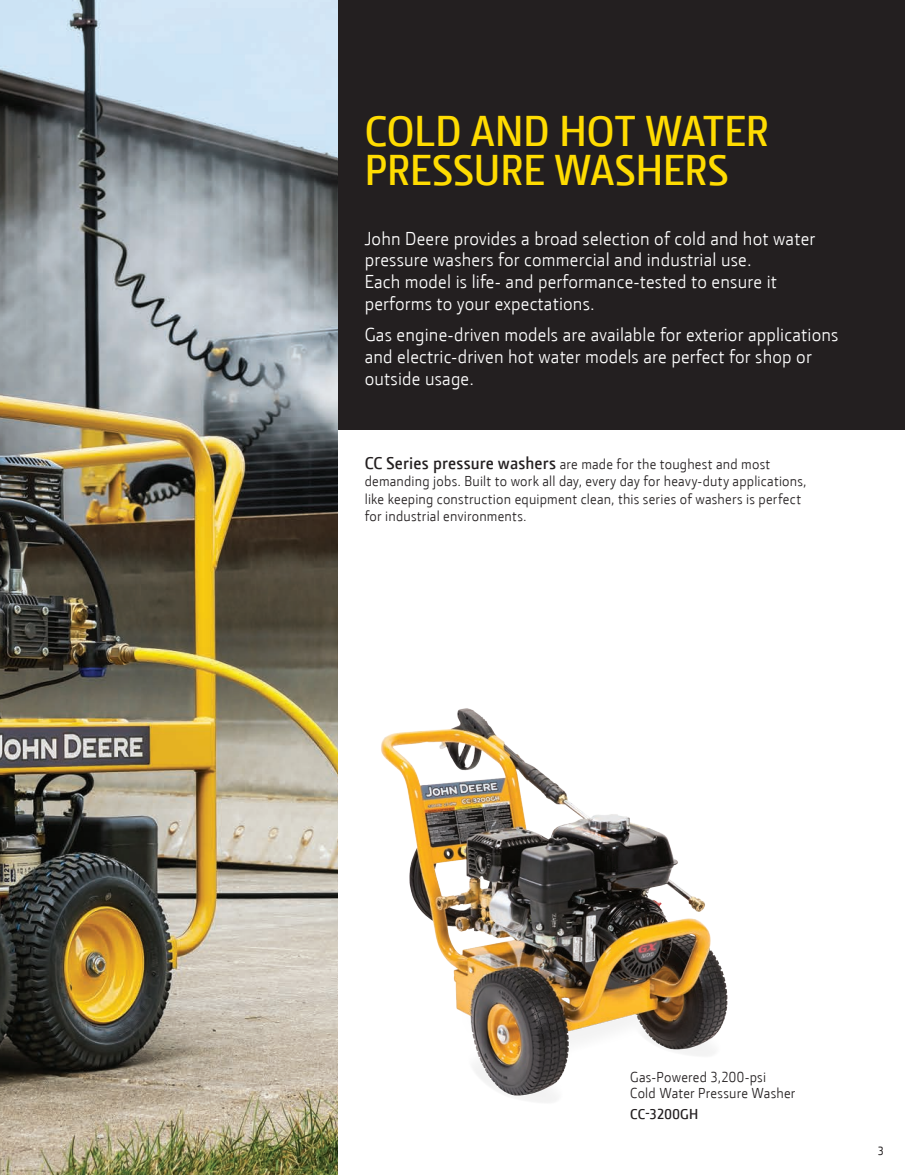
<style>
.page{position:relative;width:905px;height:1175px;background:#fff}
.page>*{position:absolute;margin:0;border:0;box-sizing:border-box;transform-origin:0 0}
.t1{font:600 43.8px/39.5px "JD Sans";color:#ffdc01}
.t2{font:19.05px/21.9px "JD Sans";letter-spacing:.01em;color:#fff}
.t3{font:14.55px/17.5px "JD Sans";letter-spacing:.015em;color:#231f20}
.t4{font:600 14.55px "JD Sans";letter-spacing:.01em;color:#231f20}
.t5{font:12px "JD Sans";color:#231f20}
.s1{font-weight:600;font-size:17.55px}
</style>
<div class="page">
<div style="left:1px;top:0;width:903px;height:429px;background:#231f20"></div>
<img style="left:381px;top:708px;width:347px;height:394px">
<img style="left:0;top:0;width:338px;height:1174px">
<h1 class="t1" style="left:365px;top:109px;width:405px">COLD AND HOT WATER<br>PRESSURE WASHERS</h1>
<p class="t2" style="left:365px;top:226px;width:452px">John Deere provides a broad selection of cold and hot water pressure washers for commercial and industrial use.<br>Each model is life- and performance-tested to ensure it performs to your expectations.</p>
<p class="t2" style="left:365px;top:323px;width:475px">Gas engine-driven models are available for exterior applications and electric-driven hot water models are perfect for shop or outside usage.</p>
<p class="t3" style="left:365px;top:454px;width:443px"><span class="s1">CC Series pressure washers</span> are made for the toughest and most demanding jobs. Built to work all day, every day for heavy-duty applications, like keeping construction equipment clean, this series of washers is perfect for industrial environments.</p>
<p class="t3" style="left:630px;top:1067px;width:166px;line-height:16.8px">Gas-Powered 3,200-psi<br>Cold Water Pressure Washer</p>
<p class="t4" style="left:630px;top:1104px;width:69px">CC-3200GH</p>
<p class="t5" style="left:878px;top:1142px;width:8px">3</p>
</div>
